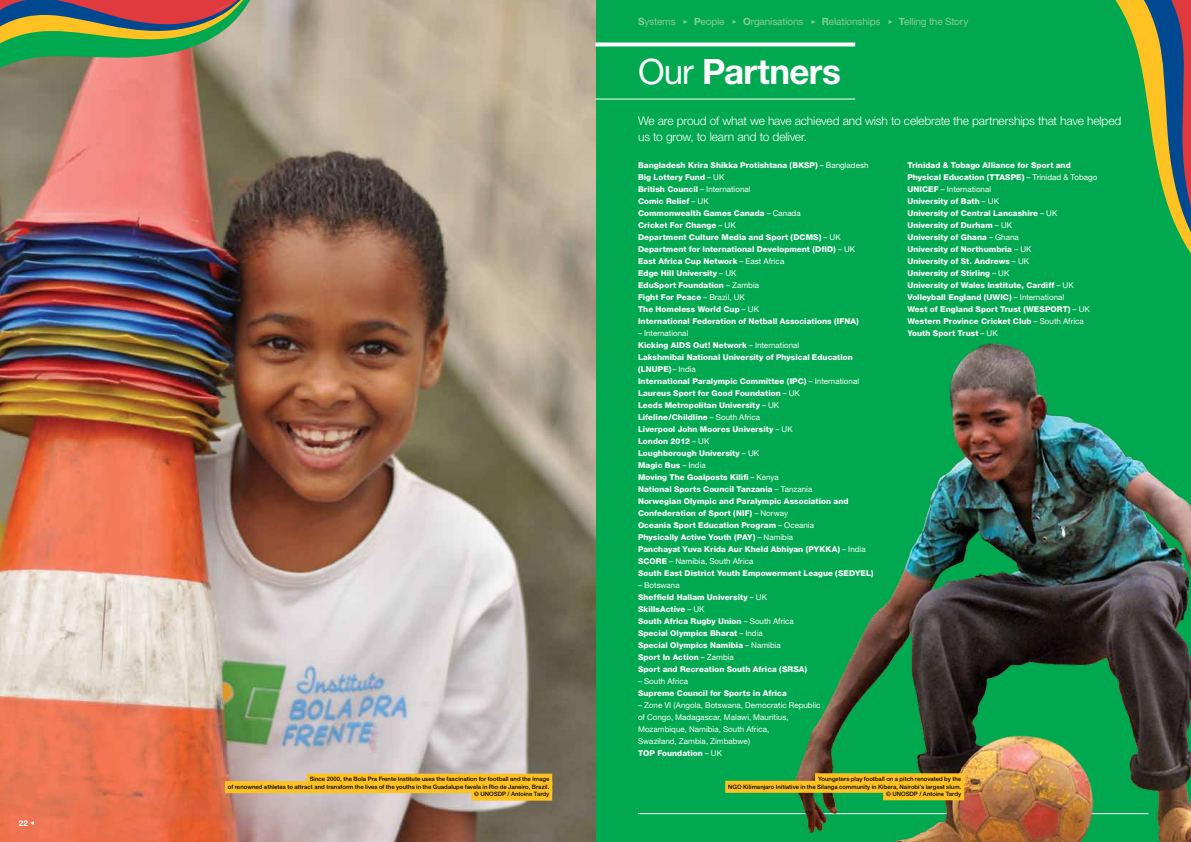
<style>
.page{position:relative;width:1191px;height:842px;background:#fff}
.page>*{position:absolute;margin:0;border:0;box-sizing:border-box;transform-origin:0 0}
.t1{font:700 35px "Helvetica Neue";letter-spacing:-.015em;color:#fff}
.t2{font:300 12px/16px "Helvetica Neue";letter-spacing:-.01em;color:#fff}
.t3{font:10px "Helvetica Neue";letter-spacing:-.015em;color:#89cc9c}
.t4{font:800 8px/12px "Helvetica Neue";letter-spacing:.005em;color:#fff}
.t5{font:8px/12px "Helvetica Neue";letter-spacing:.005em;color:#fff}
.t6{font:700 8px "Helvetica Neue";color:#fff}
.t7{font:500 6px/7.5px "Helvetica Neue";letter-spacing:.005em;color:#000;text-align:right}
.s1{font-family:"Minion Pro";font-weight:400}
.s2{font-weight:700}
.s3{font-family:"Minion Pro";font-size:8px}
.s4{font-weight:400}
.s5{font-weight:800}
</style>
<div class="page">
<div style="left:595px;top:0;width:596px;height:842px;background:#00a850"></div>
<img style="left:0;top:0;width:595px;height:842px">
<hr style="left:638px;top:813px;width:510px;height:1px;background:#fff">
<img style="left:702px;top:343px;width:489px;height:499px">
<svg style="left:0;top:0;width:262px;height:122px"></svg>
<svg style="left:1115px;top:0;width:76px;height:254px"></svg>
<div style="left:307px;top:774px;width:245px;height:12px;background:#ffc222"></div>
<div style="left:225px;top:781px;width:327px;height:12px;background:#ffc222"></div>
<div style="left:471px;top:789px;width:81px;height:12px;background:#ffc222"></div>
<svg style="left:595px;top:43px;width:260px;height:4px"></svg>
<hr style="left:595px;top:99px;width:260px;height:1px;background:#fff">
<div style="left:815px;top:773px;width:149px;height:12px;background:#ffc222"></div>
<div style="left:725px;top:781px;width:239px;height:12px;background:#ffc222"></div>
<div style="left:883px;top:788px;width:81px;height:12px;background:#ffc222"></div>
<p class="t6" style="left:19px;top:818px;width:17px">22 <span class="s1">◀</span></p>
<p class="t7" style="left:228px;top:775px;width:323px">Since 2000, the Bola Pra Frente Institute uses the fascination for football and the image<br>of renowned athletes to attract and transform the lives of the youths in the Guadalupe favela in Rio de Janeiro, Brazil. © UNOSDP / Antoine Tardy</p>
<p class="t3" style="left:638px;top:16px;width:332px"><span class="s2">S</span>ystems <span class="s3">▶</span> <span class="s2">P</span>eople <span class="s3">▶</span> <span class="s2">O</span>rganisations <span class="s3">▶</span> <span class="s2">R</span>elationships <span class="s3">▶</span> <span class="s2">T</span>elling the Story</p>
<h1 class="t1" style="left:638px;top:50px;width:204px"><span class="s4">Our</span> Partners</h1>
<h2 class="t2" style="left:638px;top:112px;width:485px">We are proud of what we have achieved and wish to celebrate the partnerships that have helped us to grow, to learn and to deliver.</h2>
<p class="t4" style="left:638px;top:159px;width:232px">Bangladesh Krira Shikka Protishtana (BKSP) <span class="s4">– Bangladesh </span>Big Lottery Fund <span class="s4">– UK<br></span>British Council <span class="s4">– International<br></span>Comic Relief <span class="s4">– UK<br></span>Commonwealth Games Canada <span class="s4">– Canada<br></span>Cricket For Change <span class="s4">– UK<br></span>Department Culture Media and Sport (DCMS) <span class="s4">– UK </span>Department for International Development (DfID) <span class="s4">– UK </span>East Africa Cup Network <span class="s4">– East Africa<br></span>Edge Hill University <span class="s4">– UK<br></span>EduSport Foundation <span class="s4">– Zambia<br></span>Fight For Peace <span class="s4">– Brazil, UK<br></span>The Homeless World Cup <span class="s4">– UK<br></span>International Federation of Netball Associations (IFNA)</p>
<p class="t4" style="left:638px;top:327px;width:237px"><span class="s4">– International<br></span>Kicking AIDS Out! Network <span class="s4">– International<br></span>Lakshmibai National University of Physical Education (LNUPE)<span class="s4">– India<br></span>International Paralympic Committee (IPC) <span class="s4">– International </span>Laureus Sport for Good Foundation <span class="s4">– UK<br></span>Leeds Metropolitan University <span class="s4">– UK<br></span>Lifeline/Childline <span class="s4">– South Africa<br></span>Liverpool John Moores University <span class="s4">– UK<br></span>London 2012 <span class="s4">– UK<br></span>Loughborough University <span class="s4">– UK<br></span>Magic Bus <span class="s4">– India<br></span>Moving The Goalposts Kilifi <span class="s4">– Kenya<br></span>National Sports Council Tanzania <span class="s4">– Tanzania<br></span>Norwegian Olympic and Paralympic Association and Confederation of Sport (NIF) <span class="s4">– Norway<br></span>Oceania Sport Education Program <span class="s4">– Oceania<br></span>Physically Active Youth (PAY) <span class="s4">– Namibia<br></span>Panchayat Yuva Krida Aur Kheld Abhiyan (PYKKA) <span class="s4">– India </span>SCORE <span class="s4">– Namibia, South Africa<br></span>South East District Youth Empowerment League (SEDYEL)</p>
<p class="t4" style="left:638px;top:579px;width:171px"><span class="s4">– Botswana<br></span>Sheffield Hallam University <span class="s4">– UK<br></span>SkillsActive <span class="s4">– UK<br></span>South Africa Rugby Union <span class="s4">– South Africa<br></span>Special Olympics Bharat <span class="s4">– India<br></span>Special Olympics Namibia <span class="s4">– Namibia<br></span>Sport In Action <span class="s4">– Zambia<br></span>Sport and Recreation South Africa (SRSA)</p>
<p class="t5" style="left:638px;top:675px;width:52px">– South Africa</p>
<p class="t4" style="left:638px;top:687px;width:150px">Supreme Council for Sports in Africa</p>
<p class="t5" style="left:638px;top:699px;width:184px">– Zone VI (Angola, Botswana, Democratic Republic of Congo, Madagascar, Malawi, Mauritius, Mozambique, Namibia, South Africa,<br>Swaziland, Zambia, Zimbabwe)<br><span class="s5">TOP Foundation</span> – UK</p>
<p class="t4" style="left:907px;top:159px;width:191px">Trinidad &amp; Tobago Alliance for Sport and Physical Education (TTASPE) <span class="s4">– Trinidad &amp; Tobago </span>UNICEF <span class="s4">– International<br></span>University of Bath <span class="s4">– UK<br></span>University of Central Lancashire <span class="s4">– UK </span>University of Durham <span class="s4">– UK<br></span>University of Ghana <span class="s4">– Ghana<br></span>University of Northumbria <span class="s4">– UK<br></span>University of St. Andrews <span class="s4">– UK<br></span>University of Stirling <span class="s4">– UK<br></span>University of Wales Institute, Cardiff <span class="s4">– UK </span>Volleyball England (UWIC) <span class="s4">– International<br></span>West of England Sport Trust (WESPORT) <span class="s4">– UK </span>Western Province Cricket Club <span class="s4">– South Africa </span>Youth Sport Trust <span class="s4">– UK</span></p>
<p class="t7" style="left:728px;top:775px;width:235px">Youngsters play football on a pitch renovated by the<br>NGO Kilimanjaro Initiative in the Silanga community in Kibera, Nairobi’s largest slum. © UNOSDP / Antoine Tardy</p>
</div>
